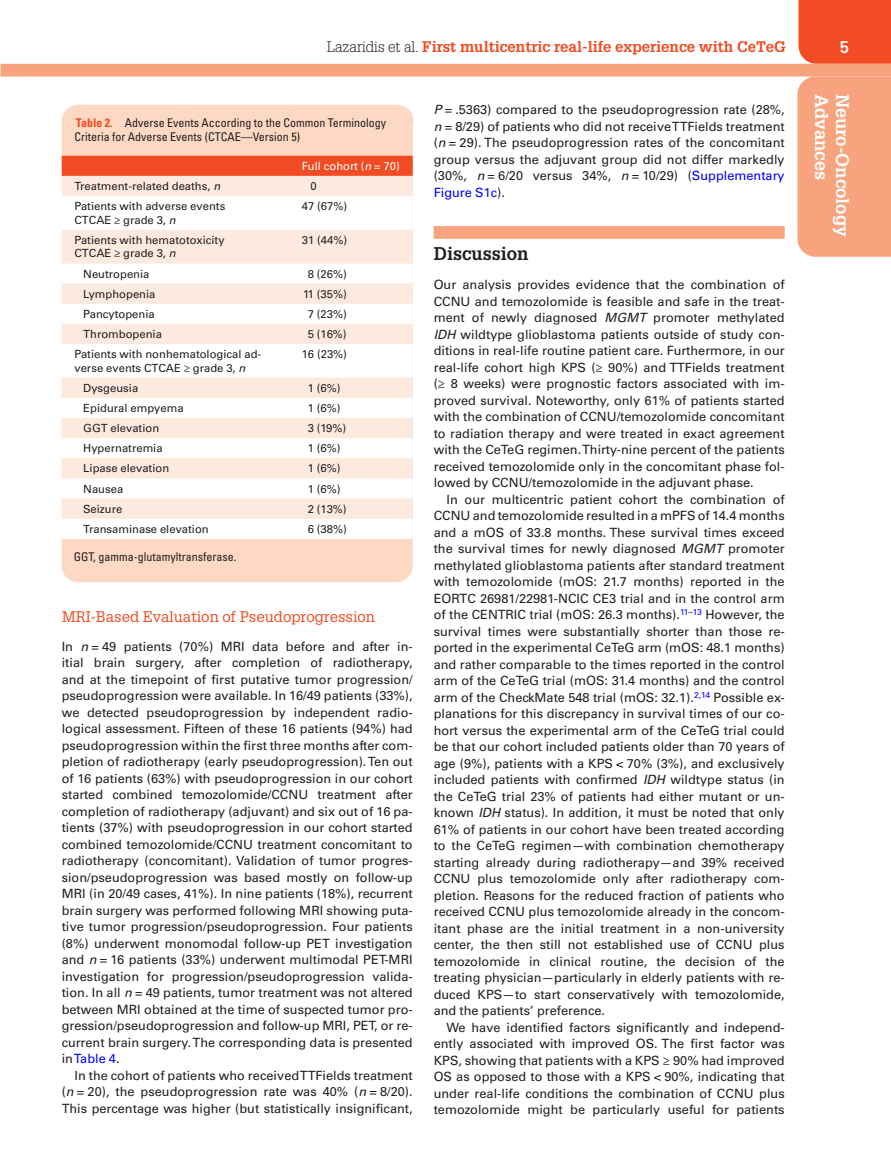
<style>
.page{position:relative;width:891px;height:1175px;background:#fff}
.page>*{position:absolute;margin:0;border:0;box-sizing:border-box;transform-origin:0 0}
.t1{font:700 18px "Glypha LT Std";color:#fff}
.t2{font:700 18px "Glypha LT Std";color:#231f20}
.t3{font:700 16.5px "Glypha LT Std";color:#fff}
.t4{font:700 15px "Glypha LT Std";color:#f04b22}
.t5{font:15px "Glypha LT Std";color:#f04b22}
.t6{font:12.75px/16.5px "Univers LT Std";color:#231f20;text-align:justify}
.t7{font:condensed 12px/13.5px "Univers LT Std";color:#231f20}
.t8{font:11.25px/13.5px "Univers LT Std";color:#231f20}
.t9{font:11.25px "Univers LT Std";color:#fff}
.s1{font-weight:300;color:#231f20}
.s2{font-style:italic}
.s3{color:#00f}
.s4{font-weight:700;color:#f04b22}
</style>
<div class="page">
<div style="left:799px;top:0;width:92px;height:64px;background:#f04b22"></div>
<div style="left:1px;top:64px;width:890px;height:12px;background:#f7a37d"></div>
<div style="left:797px;top:76px;width:94px;height:181px;background:#f7a37d"></div>
<div style="left:434px;top:226px;width:351px;height:13px;background:#f7a37d"></div>
<div style="left:62px;top:105px;width:351px;height:477px;background:#fdd8c3;border-radius:16px"></div>
<div style="left:62px;top:156px;width:351px;height:20px;background:#f04b22"></div>
<div style="left:62px;top:176px;width:351px;height:20px;background:#fdeade"></div>
<svg style="left:62px;top:196px;width:351px;height:343px;background:#fef5ef"></svg>
<p class="t4" style="left:327px;top:37px;width:461px"><span class="s1">Lazaridis et al.</span> First multicentric real-life experience with CeTeG</p>
<p class="t3" style="left:840px;top:37px;width:11px">5</p>
<h1 class="t1" style="left:833px;top:94px;width:88px;rotate:90deg">Advances</h1>
<h1 class="t1" style="left:854px;top:94px;width:145px;rotate:90deg">Neuro-Oncology</h1>
<p class="t6" style="left:434px;top:102px;width:353px"><span class="s2">P</span> = .5363) compared to the pseudoprogression rate (28%, <span class="s2">n</span> = 8/29) of patients who did not receive TTFields treatment (<span class="s2">n</span> = 29). The pseudoprogression rates of the concomitant group versus the adjuvant group did not differ markedly (30%, <span class="s2">n</span> = 6/20 versus 34%, <span class="s2">n</span> = 10/29) (<span class="s3">Supplementary Figure S1c</span>).</p>
<p class="t7" style="left:74px;top:116px;width:313px"><span class="s4">Table 2.</span> Adverse Events According to the Common Terminology<br>Criteria for Adverse Events (CTCAE—Version 5)</p>
<p class="t9" style="left:302px;top:159px;width:99px">Full cohort (<span class="s2">n</span> = 70)</p>
<p class="t8" style="left:74px;top:179px;width:147px">Treatment-related deaths, <span class="s2">n</span></p>
<p class="t8" style="left:311px;top:179px;width:8px">0</p>
<p class="t8" style="left:74px;top:199px;width:152px">Patients with adverse events<br>CTCAE ≥ grade 3, <span class="s2">n</span></p>
<p class="t8" style="left:302px;top:199px;width:47px">47 (67%)</p>
<p class="t8" style="left:74px;top:233px;width:152px">Patients with hematotoxicity<br>CTCAE ≥ grade 3, <span class="s2">n</span></p>
<p class="t8" style="left:302px;top:233px;width:47px">31 (44%)</p>
<p class="t8" style="left:83px;top:267px;width:68px">Neutropenia</p>
<p class="t8" style="left:308px;top:267px;width:41px">8 (26%)</p>
<p class="t8" style="left:83px;top:287px;width:74px">Lymphopenia</p>
<p class="t8" style="left:303px;top:287px;width:45px">11 (35%)</p>
<p class="t8" style="left:83px;top:307px;width:73px">Pancytopenia</p>
<p class="t8" style="left:308px;top:307px;width:41px">7 (23%)</p>
<p class="t8" style="left:83px;top:327px;width:80px">Thrombopenia</p>
<p class="t8" style="left:308px;top:327px;width:40px">5 (16%)</p>
<p class="t8" style="left:74px;top:347px;width:188px">Patients with nonhematological ad&shy;verse events CTCAE ≥ grade 3, <span class="s2">n</span></p>
<p class="t8" style="left:302px;top:347px;width:47px">16 (23%)</p>
<p class="t8" style="left:83px;top:381px;width:57px">Dysgeusia</p>
<p class="t8" style="left:308px;top:381px;width:34px">1 (6%)</p>
<p class="t8" style="left:83px;top:401px;width:102px">Epidural empyema</p>
<p class="t8" style="left:308px;top:401px;width:34px">1 (6%)</p>
<p class="t8" style="left:83px;top:421px;width:77px">GGT elevation</p>
<p class="t8" style="left:308px;top:421px;width:40px">3 (19%)</p>
<p class="t8" style="left:83px;top:441px;width:81px">Hypernatremia</p>
<p class="t8" style="left:308px;top:441px;width:34px">1 (6%)</p>
<p class="t8" style="left:83px;top:462px;width:87px">Lipase elevation</p>
<p class="t8" style="left:308px;top:462px;width:34px">1 (6%)</p>
<p class="t8" style="left:83px;top:482px;width:42px">Nausea</p>
<p class="t8" style="left:308px;top:482px;width:34px">1 (6%)</p>
<p class="t8" style="left:83px;top:502px;width:41px">Seizure</p>
<p class="t8" style="left:308px;top:502px;width:40px">2 (13%)</p>
<p class="t8" style="left:83px;top:522px;width:127px">Transaminase elevation</p>
<p class="t8" style="left:308px;top:522px;width:41px">6 (38%)</p>
<p class="t7" style="left:74px;top:549px;width:164px">GGT, gamma-glutamyltransferase.</p>
<h1 class="t2" style="left:434px;top:242px;width:96px">Discussion</h1>
<p class="t6" style="left:434px;top:276px;width:353px">Our analysis provides evidence that the combination of CCNU and temozolomide is feasible and safe in the treat&shy;ment of newly diagnosed <span class="s2">MGMT</span> promoter methylated <span class="s2">IDH</span> wildtype glioblastoma patients outside of study con&shy;ditions in real-life routine patient care. Furthermore, in our real-life cohort high KPS (≥ 90%) and TTFields treatment (≥ 8 weeks) were prognostic factors associated with im&shy;proved survival. Noteworthy, only 61% of patients started with the combination of CCNU/temozolomide concomitant to radiation therapy and were treated in exact agreement with the CeTeG regimen. Thirty-nine percent of the patients received temozolomide only in the concomitant phase fol&shy;lowed by CCNU/temozolomide in the adjuvant phase.</p>
<p class="t6" style="left:434px;top:491px;width:353px;text-indent:13px">In our multicentric patient cohort the combination of CCNU and temozolomide resulted in a mPFS of 14.4 months and a mOS of 33.8 months. These survival times exceed the survival times for newly diagnosed <span class="s2">MGMT</span> promoter methylated glioblastoma patients after standard treatment with temozolomide (mOS: 21.7 months) reported in the EORTC 26981/22981-NCIC CE3 trial and in the control arm of the CENTRIC trial (mOS: 26.3 months).<sup>11–13</sup> However, the survival times were substantially shorter than those re&shy;ported in the experimental CeTeG arm (mOS: 48.1 months) and rather comparable to the times reported in the control arm of the CeTeG trial (mOS: 31.4 months) and the control arm of the CheckMate 548 trial (mOS: 32.1).<sup>2</sup><sup>,</sup><sup>14</sup> Possible ex&shy;planations for this discrepancy in survival times of our co&shy;hort versus the experimental arm of the CeTeG trial could be that our cohort included patients older than 70 years of age (9%), patients with a KPS &lt; 70% (3%), and exclusively included patients with confirmed <span class="s2">IDH</span> wildtype status (in the CeTeG trial 23% of patients had either mutant or un&shy;known <span class="s2">IDH</span> status). In addition, it must be noted that only 61% of patients in our cohort have been treated according to the CeTeG regimen—with combination chemotherapy starting already during radiotherapy—and 39% received CCNU plus temozolomide only after radiotherapy com&shy;pletion. Reasons for the reduced fraction of patients who received CCNU plus temozolomide already in the concom&shy;itant phase are the initial treatment in a non-university center, the then still not established use of CCNU plus temozolomide in clinical routine, the decision of the treating physician—particularly in elderly patients with re&shy;duced KPS—to start conservatively with temozolomide, and the patients’ preference.</p>
<p class="t6" style="left:434px;top:1019px;width:353px;text-indent:13px">We have identified factors significantly and independ&shy;ently associated with improved OS. The first factor was KPS, showing that patients with a KPS ≥ 90% had improved OS as opposed to those with a KPS &lt; 90%, indicating that under real-life conditions the combination of CCNU plus temozolomide might be particularly useful for patients</p>
<p class="t5" style="left:62px;top:607px;width:315px">MRI-Based Evaluation of Pseudoprogression</p>
<p class="t6" style="left:62px;top:638px;width:353px">In <span class="s2">n</span> = 49 patients (70%) MRI data before and after in&shy;itial brain surgery, after completion of radiotherapy, and at the timepoint of first putative tumor progression/ pseudoprogression were available. In 16/49 patients (33%), we detected pseudoprogression by independent radio&shy;logical assessment. Fifteen of these 16 patients (94%) had pseudoprogression within the first three months after com&shy;pletion of radiotherapy (early pseudoprogression). Ten out of 16 patients (63%) with pseudoprogression in our cohort started combined temozolomide/CCNU treatment after completion of radiotherapy (adjuvant) and six out of 16 pa&shy;tients (37%) with pseudoprogression in our cohort started combined temozolomide/CCNU treatment concomitant to radiotherapy (concomitant). Validation of tumor progres&shy;sion/pseudoprogression was based mostly on follow-up MRI (in 20/49 cases, 41%). In nine patients (18%), recurrent brain surgery was performed following MRI showing puta&shy;tive tumor progression/pseudoprogression. Four patients (8%) underwent monomodal follow-up PET investigation and <span class="s2">n</span> = 16 patients (33%) underwent multimodal PET-MRI investigation for progression/pseudoprogression valida&shy;tion. In all <span class="s2">n</span> = 49 patients, tumor treatment was not altered between MRI obtained at the time of suspected tumor pro&shy;gression/pseudoprogression and follow-up MRI, PET, or re&shy;current brain surgery. The corresponding data is presented in <span class="s3">Table 4</span>.</p>
<p class="t6" style="left:62px;top:1067px;width:353px;text-indent:13px">In the cohort of patients who received TTFields treatment (<span class="s2">n</span> = 20), the pseudoprogression rate was 40% (<span class="s2">n</span> = 8/20).<br>This percentage was higher (but statistically insignificant,</p>
</div>
